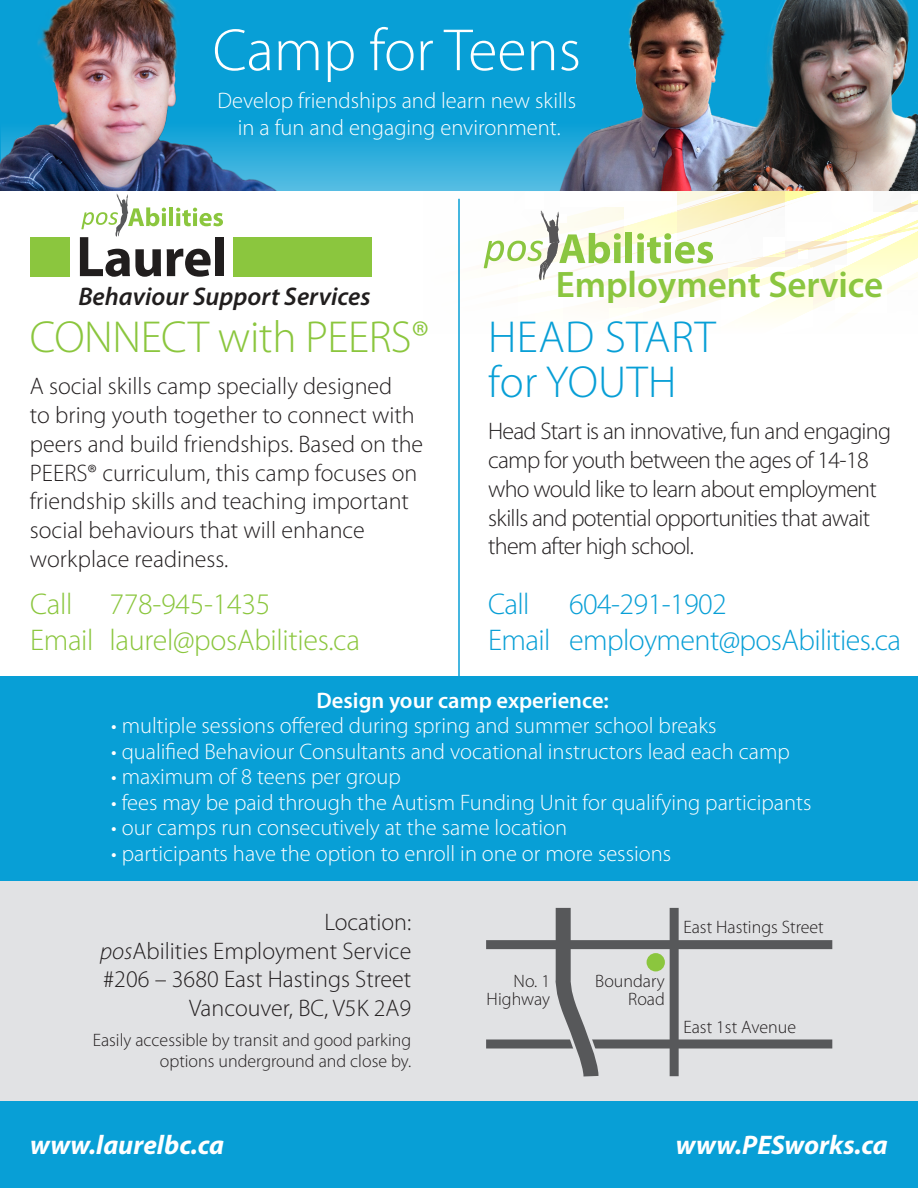
<style>
.page{position:relative;width:918px;height:1188px;background:#fff}
.page>*{position:absolute;margin:0;border:0;box-sizing:border-box;transform-origin:0 0}
.t1{font:300 60px "Myriad Pro";color:#fff}
.t2{font:300 45px "Myriad Pro";letter-spacing:-.01em;color:#8bc63e}
.t3{font:300 45px/45px "Myriad Pro";letter-spacing:.01em;color:#089fd6}
.t4{font:600 37.05px "Myriad Pro";color:#8bc640}
.t5{font:300 30px "Myriad Pro";letter-spacing:-.02em;color:#089fd6}
.t6{font:300 30px "Myriad Pro";letter-spacing:-.01em;color:#8bc63e}
.t7{font:italic 700 27px "Myriad Pro";color:#fff}
.t8{font:italic 600 25.65px "Myriad Pro";color:#211e1e}
.t9{font:300 24px/28.8px "Myriad Pro";color:#231f20}
.t10{font:300 24px/28.8px "Myriad Pro";letter-spacing:-.03em;color:#231f20}
.t11{font:300 22.5px/27px "Myriad Pro";color:#fff;text-align:center}
.t12{font:600 22.5px "Myriad Pro";color:#fff}
.t13{font:300 18px/18px "Myriad Pro";color:#231f20;text-align:right}
.s1{font-style:italic}
</style>
<div class="page">
<div style="left:0;top:878px;width:918px;height:230px;background:#e1e2e4"></div>
<div style="left:0;top:1102px;width:918px;height:86px;background:#089fd6"></div>
<div style="left:0;top:0;width:918px;height:191px;background:#089fd6"></div>
<svg style="left:30px;top:132px;width:454px;height:145px"></svg>
<svg style="left:484px;top:132px;width:434px;height:187px"></svg>
<div style="left:30px;top:237px;width:39px;height:39px;background:#8bc63e"></div>
<div style="left:233px;top:237px;width:139px;height:39px;background:#8bc63e"></div>
<svg style="left:80px;top:191px;width:190px;height:86px"></svg>
<hr style="left:458px;top:199px;width:2px;height:679px;background:#089fd6">
<img style="left:522px;top:0;width:160px;height:191px">
<img style="left:0;top:0;width:307px;height:191px">
<img style="left:682px;top:0;width:236px;height:191px">
<div style="left:0;top:676px;width:918px;height:204px;background:#089fd6"></div>
<div style="left:486px;top:940px;width:346px;height:9px;background:#57585a"></div>
<div style="left:486px;top:1040px;width:346px;height:8px;background:#57585a"></div>
<div style="left:670px;top:908px;width:9px;height:168px;background:#57585a"></div>
<svg style="left:543px;top:907px;width:63px;height:170px"></svg>
<div style="left:647px;top:953px;width:18px;height:18px;background:#8bc63e;border-radius:50%"></div>
<p class="t1" style="left:213px;top:14px;width:370px">Camp for Teens</p>
<p class="t11" style="left:218px;top:87px;width:360px">Develop friendships and learn new skills in a fun and engaging environment.</p>
<p class="t8" style="left:78px;top:280px;width:294px">Behaviour Support Services</p>
<p class="t2" style="left:30px;top:310px;width:401px">CONNECT with PEERS®</p>
<p class="t9" style="left:30px;top:372px;width:395px">A social skills camp specially designed<br>to bring youth together to connect with peers and build friendships. Based on the PEERS® curriculum, this camp focuses on friendship skills and teaching important social behaviours that will enhance workplace readiness.</p>
<p class="t6" style="left:30px;top:586px;width:242px">Call 778-945-1435</p>
<p class="t6" style="left:30px;top:622px;width:331px">Email laurel@posAbilities.ca</p>
<p class="t4" style="left:556px;top:261px;width:329px">Employment Service</p>
<p class="t3" style="left:488px;top:314px;width:229px">HEAD START for YOUTH</p>
<p class="t10" style="left:488px;top:417px;width:404px">Head Start is an innovative, fun and engaging camp for youth between the ages of 14-18 who would like to learn about employment skills and potential opportunities that await them after high school.</p>
<p class="t5" style="left:488px;top:586px;width:43px">Call</p>
<p class="t5" style="left:569px;top:586px;width:159px">604-291-1902</p>
<p class="t5" style="left:488px;top:622px;width:414px">Email employment@posAbilities.ca</p>
<p class="t12" style="left:317px;top:686px;width:294px">Design your camp experience:</p>
<p class="t11" style="left:111px;top:712px;width:607px">• multiple sessions offered during spring and summer school breaks</p>
<p class="t11" style="left:111px;top:738px;width:680px">• qualified Behaviour Consultants and vocational instructors lead each camp</p>
<p class="t11" style="left:111px;top:763px;width:291px">• maximum of 8 teens per group</p>
<p class="t11" style="left:111px;top:789px;width:702px">• fees may be paid through the Autism Funding Unit for qualifying participants</p>
<p class="t11" style="left:111px;top:814px;width:457px">• our camps run consecutively at the same location</p>
<p class="t11" style="left:111px;top:840px;width:561px">• participants have the option to enroll in one or more sessions</p>
<p class="t9" style="left:324px;top:907px;width:88px">Location:</p>
<p class="t9" style="left:100px;top:936px;width:313px"><span class="s1">pos</span>Abilities Employment Service</p>
<p class="t9" style="left:103px;top:965px;width:310px">#206 – 3680 East Hastings Street</p>
<p class="t9" style="left:189px;top:994px;width:224px">Vancouver, BC, V5K 2A9</p>
<p class="t13" style="left:93px;top:1030px;width:320px;line-height:21px">Easily accessible by transit and good parking options underground and close by.</p>
<p class="t7" style="left:30px;top:1128px;width:196px">www.laurelbc.ca</p>
<p class="t13" style="left:487px;top:972px;width:65px">No. 1<br>Highway</p>
<p class="t13" style="left:595px;top:972px;width:71px">Boundary<br>Road</p>
<p class="t13" style="left:683px;top:917px;width:142px">East Hastings Street</p>
<p class="t13" style="left:683px;top:1018px;width:114px">East 1st Avenue</p>
<p class="t7" style="left:676px;top:1128px;width:213px">www.PESworks.ca</p>
</div>
